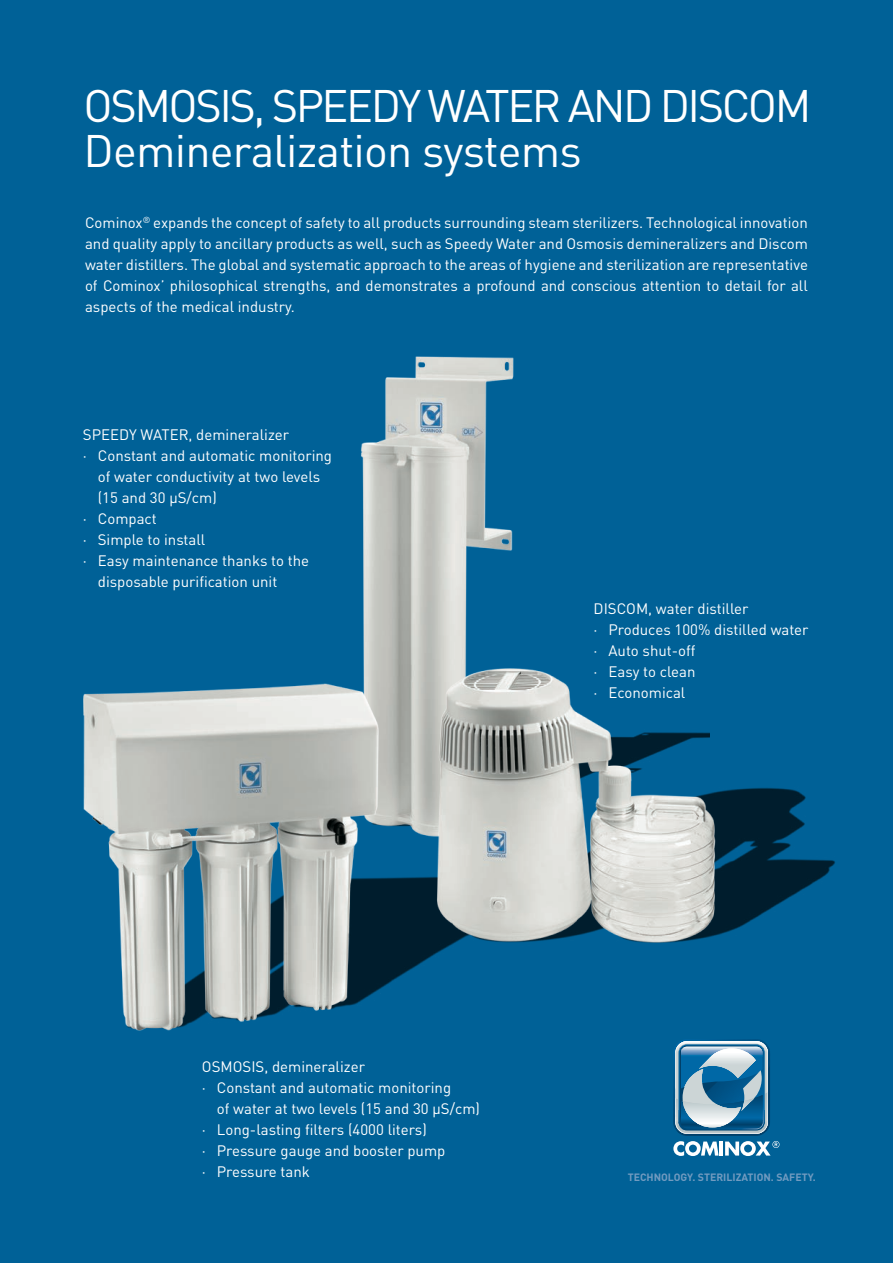
<style>
.page{position:relative;width:893px;height:1263px;background:#006197}
.page>*{position:absolute;margin:0;border:0;box-sizing:border-box;transform-origin:0 0}
.t1{font:45px/45px "DIN";letter-spacing:-.02em;color:#fff}
.t2{font:15px/21px "DIN";color:#fff}
.t3{font:700 10.5px "DIN";color:#729bc0}
</style>
<div class="page">
<svg style="left:673px;top:1039px;width:106px;height:117px"></svg>
<img style="left:361px;top:356px;width:153px;height:306px">
<img style="left:83px;top:662px;width:337px;height:369px">
<img style="left:416px;top:650px;width:419px;height:314px">
<h1 class="t1" style="left:84px;top:82px;width:28px">osmos</h1>
<h1 class="t1" style="left:84px;top:82px;width:693px;text-indent:136px">is, speedy water and discom<br>Demineralization systems</h1>
<p class="t2" style="left:85px;top:212px;width:724px;text-align:justify">Cominox<sup>®</sup> expands the concept of safety to all products surrounding steam sterilizers. Technological innovation and quality apply to ancillary products as well, such as Speedy Water and Osmosis demineralizers and Discom water distillers. The global and systematic approach to the areas of hygiene and sterilization are representative of Cominox’ philosophical strengths, and demonstrates a profound and conscious attention to detail for all aspects of the medical industry.</p>
<p class="t2" style="left:83px;top:424px;width:208px">Speedy Water, demineralizer</p>
<p class="t2" style="left:83px;top:445px;width:251px">· Constant and automatic monitoring</p>
<p class="t2" style="left:98px;top:466px;width:224px">of water conductivity at two levels</p>
<p class="t2" style="left:98px;top:487px;width:121px">(15 and 30 µS/cm)</p>
<p class="t2" style="left:83px;top:508px;width:75px">· Compact</p>
<p class="t2" style="left:83px;top:529px;width:124px">· Simple to install</p>
<p class="t2" style="left:83px;top:550px;width:228px">· Easy maintenance thanks to the</p>
<p class="t2" style="left:98px;top:571px;width:181px">disposable purification unit</p>
<p class="t2" style="left:594px;top:598px;width:216px">Discom , water distiller<br>· Produces 100% distilled water · Auto shut-off<br>· Easy to clean<br>· Economical</p>
<p class="t2" style="left:202px;top:1055px;width:21px">Osmos</p>
<p class="t2" style="left:251px;top:1055px;width:115px">is, demineralizer</p>
<p class="t2" style="left:202px;top:1076px;width:251px">· Constant and automatic monitoring</p>
<p class="t2" style="left:217px;top:1097px;width:265px">of water at two levels (15 and 30 µS/cm)</p>
<p class="t2" style="left:202px;top:1118px;width:226px">· Long-lasting filters (4000 liters)</p>
<p class="t2" style="left:202px;top:1139px;width:245px">· Pressure gauge and booster pump</p>
<p class="t2" style="left:202px;top:1160px;width:109px">· Pressure tank</p>
<p class="t3" style="left:628px;top:1170px;width:190px">TECHNOLOGY. STERILIZATION. SAFETY.</p>
</div>
